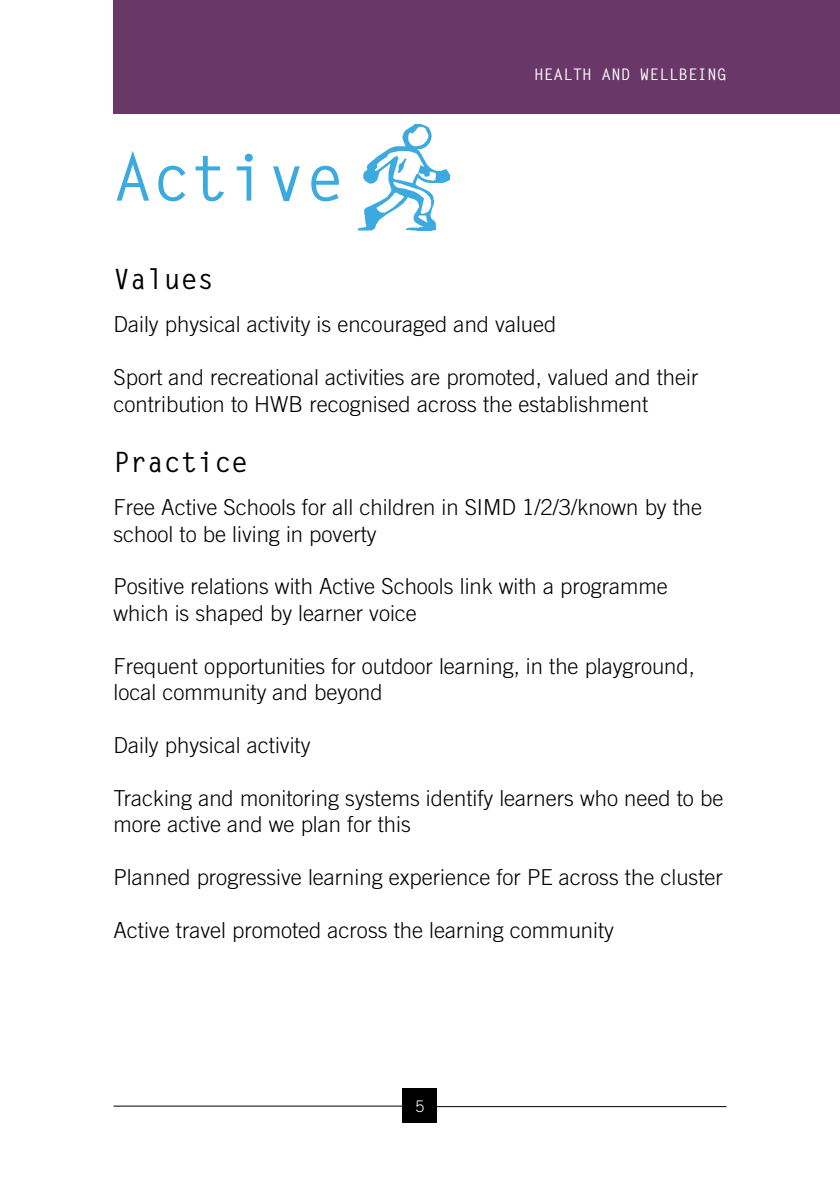
<style>
.page{position:relative;width:840px;height:1191px;background:#fff}
.page>*{position:absolute;margin:0;border:0;box-sizing:border-box;transform-origin:0 0}
.t1{font:700 64px "Letter Gothic Std";color:#3caae1}
.t2{font:700 28px "Letter Gothic Std";color:#000}
.t3{font:300 22px/26.4px "Trade Gothic LT Std";color:#000}
.t4{font:700 16px "Letter Gothic Std";color:#fff}
.t5{font:300 16px "Trade Gothic LT Std";color:#fff}
</style>
<div class="page">
<div style="left:113px;top:0;width:726px;height:113px;background:#6a3769"></div>
<div style="left:403px;top:1089px;width:34px;height:34px;background:#000"></div>
<hr style="left:113px;top:1105px;width:290px;height:1px;background:#000">
<hr style="left:437px;top:1106px;width:289px;height:1px;background:#000">
<img style="left:358px;top:125px;width:91px;height:106px">
<h1 class="t1" style="left:113px;top:138px;width:232px">Active</h1>
<p class="t4" style="left:534px;top:64px;width:194px">health and wellbeing</p>
<p class="t2" style="left:113px;top:262px;width:102px">Values</p>
<p class="t3" style="left:113px;top:311px;width:444px">Daily physical activity is encouraged and valued</p>
<p class="t3" style="left:113px;top:364px;width:586px">Sport and recreational activities are promoted, valued and their contribution to HWB recognised across the establishment</p>
<p class="t2" style="left:113px;top:444px;width:136px">Practice</p>
<p class="t3" style="left:113px;top:494px;width:590px">Free Active Schools for all children in SIMD 1/2/3/known by the school to be living in poverty</p>
<p class="t3" style="left:113px;top:573px;width:555px">Positive relations with Active Schools link with a programme which is shaped by learner voice</p>
<p class="t3" style="left:113px;top:652px;width:582px">Frequent opportunities for outdoor learning, in the playground, local community and beyond</p>
<p class="t3" style="left:113px;top:731px;width:198px">Daily physical activity</p>
<p class="t3" style="left:113px;top:784px;width:611px">Tracking and monitoring systems identify learners who need to be more active and we plan for this</p>
<p class="t3" style="left:113px;top:863px;width:610px">Planned progressive learning experience for PE across the cluster</p>
<p class="t3" style="left:113px;top:916px;width:501px">Active travel promoted across the learning community</p>
<p class="t5" style="left:415px;top:1096px;width:10px">5</p>
</div>
